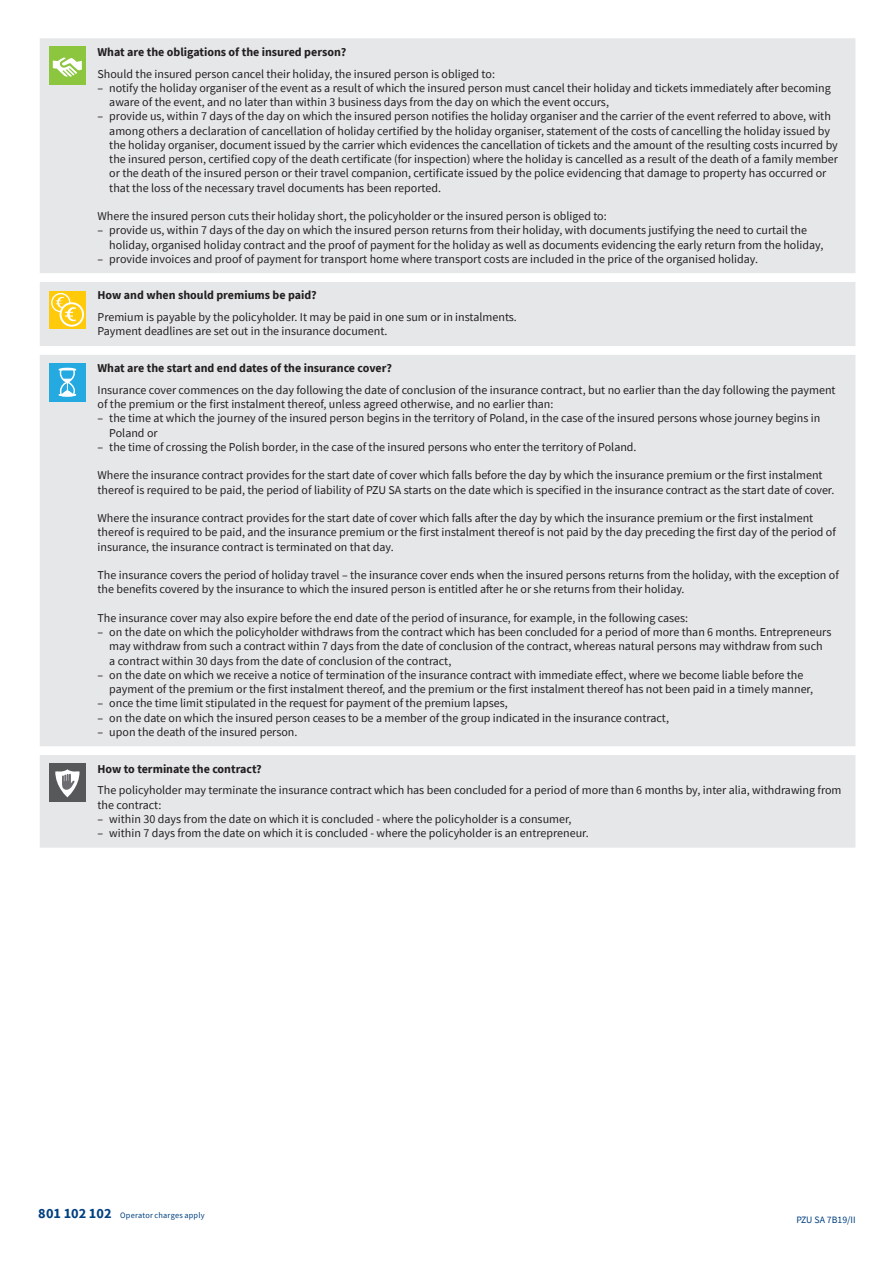
<style>
.page{position:relative;width:893px;height:1263px;background:#fff}
.page>*{position:absolute;margin:0;border:0;box-sizing:border-box;transform-origin:0 0}
.t1{font:12px/14.2px "Source Sans Pro";color:#231f20}
.t2{font:700 12px "Source Sans Pro";color:#231f20}
.t3{font:9.75px "Source Sans Pro";color:#014081}
.t4{font:8.25px "Source Sans Pro";letter-spacing:.025em;color:#014081}
.s1{font-weight:700;font-size:14.25px}
</style>
<div class="page">
<div style="left:40px;top:38px;width:815px;height:810px;background:#e6e7e9"></div>
<div style="left:40px;top:273px;width:815px;height:482px;background:#e6e7e9"></div>
<div style="left:49px;top:47px;width:37px;height:38px;background:#8bc63e"></div>
<svg style="left:53px;top:57px;width:29px;height:20px"></svg>
<div style="left:49px;top:291px;width:37px;height:38px;background:#feca0a"></div>
<svg style="left:52px;top:294px;width:18px;height:18px"></svg>
<div style="left:51px;top:293px;width:19px;height:19px;border:1px solid #fff;border-radius:50%"></div>
<svg style="left:61px;top:303px;width:22px;height:23px"></svg>
<div style="left:60px;top:302px;width:24px;height:25px;border:2px solid #fff;border-radius:50%"></div>
<svg style="left:55px;top:296px;width:22px;height:26px"></svg>
<div style="left:49px;top:363px;width:37px;height:38px;background:#24aae1"></div>
<svg style="left:59px;top:368px;width:17px;height:29px"></svg>
<div style="left:49px;top:763px;width:37px;height:39px;background:#57585a"></div>
<svg style="left:55px;top:769px;width:25px;height:28px"></svg>
<p class="t2" style="left:98px;top:44px;width:250px">What are the obligations of the insured person?</p>
<p class="t1" style="left:98px;top:66px;width:399px">Should the insured person cancel their holiday, the insured person is obliged to:</p>
<p class="t1" style="left:109px;top:81px;width:723px;text-indent:-12px">– notify the holiday organiser of the event as a result of which the insured person must cancel their holiday and tickets immediately after becoming aware of the event, and no later than within 3 business days from the day on which the event occurs,</p>
<p class="t1" style="left:109px;top:109px;width:730px;text-indent:-12px">– provide us, within 7 days of the day on which the insured person notifies the holiday organiser and the carrier of the event referred to above, with among others a declaration of cancellation of holiday certified by the holiday organiser, statement of the costs of cancelling the holiday issued by the holiday organiser, document issued by the carrier which evidences the cancellation of tickets and the amount of the resulting costs incurred by the insured person, certified copy of the death certificate (for inspection) where the holiday is cancelled as a result of the death of a family member or the death of the insured person or their travel companion, certificate issued by the police evidencing that damage to property has occurred or that the loss of the necessary travel documents has been reported.</p>
<p class="t1" style="left:98px;top:209px;width:511px">Where the insured person cuts their holiday short, the policyholder or the insured person is obliged to:</p>
<p class="t1" style="left:109px;top:223px;width:716px;text-indent:-12px">– provide us, within 7 days of the day on which the insured person returns from their holiday, with documents justifying the need to curtail the holiday, organised holiday contract and the proof of payment for the holiday as well as documents evidencing the early return from the holiday,</p>
<p class="t1" style="left:98px;top:252px;width:662px">– provide invoices and proof of payment for transport home where transport costs are included in the price of the organised holiday.</p>
<p class="t2" style="left:98px;top:287px;width:221px">How and when should premiums be paid?</p>
<p class="t1" style="left:98px;top:310px;width:421px">Premium is payable by the policyholder. It may be paid in one sum or in instalments.<br>Payment deadlines are set out in the insurance document.</p>
<p class="t2" style="left:98px;top:360px;width:296px">What are the start and end dates of the insurance cover?</p>
<p class="t1" style="left:98px;top:383px;width:740px">Insurance cover commences on the day following the date of conclusion of the insurance contract, but no earlier than the day following the payment of the premium or the first instalment thereof, unless agreed otherwise, and no earlier than:</p>
<p class="t1" style="left:109px;top:411px;width:712px;text-indent:-12px">– the time at which the journey of the insured person begins in the territory of Poland, in the case of the insured persons whose journey begins in<br>Poland or</p>
<p class="t1" style="left:98px;top:440px;width:540px">– the time of crossing the Polish border, in the case of the insured persons who enter the territory of Poland.</p>
<p class="t1" style="left:98px;top:468px;width:738px">Where the insurance contract provides for the start date of cover which falls before the day by which the insurance premium or the first instalment thereof is required to be paid, the period of liability of PZU SA starts on the date which is specified in the insurance contract as the start date of cover.</p>
<p class="t1" style="left:98px;top:511px;width:740px">Where the insurance contract provides for the start date of cover which falls after the day by which the insurance premium or the first instalment thereof is required to be paid, and the insurance premium or the first instalment thereof is not paid by the day preceding the first day of the period of insurance, the insurance contract is terminated on that day.</p>
<p class="t1" style="left:98px;top:568px;width:743px">The insurance covers the period of holiday travel – the insurance cover ends when the insured persons returns from the holiday, with the exception of the benefits covered by the insurance to which the insured person is entitled after he or she returns from their holiday.</p>
<p class="t1" style="left:98px;top:611px;width:592px">The insurance cover may also expire before the end date of the period of insurance, for example, in the following cases:</p>
<p class="t1" style="left:109px;top:625px;width:724px;text-indent:-12px">– on the date on which the policyholder withdraws from the contract which has been concluded for a period of more than 6 months. Entrepreneurs may withdraw from such a contract within 7 days from the date of conclusion of the contract, whereas natural persons may withdraw from such a contract within 30 days from the date of conclusion of the contract,</p>
<p class="t1" style="left:109px;top:668px;width:705px;text-indent:-12px">– on the date on which we receive a notice of termination of the insurance contract with immediate effect, where we become liable before the payment of the premium or the first instalment thereof, and the premium or the first instalment thereof has not been paid in a timely manner,</p>
<p class="t1" style="left:98px;top:696px;width:412px">– once the time limit stipulated in the request for payment of the premium lapses,</p>
<p class="t1" style="left:98px;top:710px;width:573px">– on the date on which the insured person ceases to be a member of the group indicated in the insurance contract,</p>
<p class="t1" style="left:98px;top:725px;width:201px">– upon the death of the insured person.</p>
<p class="t2" style="left:98px;top:760px;width:166px">How to terminate the contract?</p>
<p class="t1" style="left:98px;top:783px;width:745px">The policyholder may terminate the insurance contract which has been concluded for a period of more than 6 months by, inter alia, withdrawing from the contract:</p>
<p class="t1" style="left:98px;top:812px;width:475px">– within 30 days from the date on which it is concluded - where the policyholder is a consumer,</p>
<p class="t1" style="left:98px;top:826px;width:493px">– within 7 days from the date on which it is concluded - where the policyholder is an entrepreneur.</p>
<p class="t4" style="left:38px;top:1209px;width:168px"><span class="s1">801 102 102</span> Operator charges apply</p>
<p class="t3" style="left:796px;top:1213px;width:61px">PZU SA 7B19/II</p>
</div>
